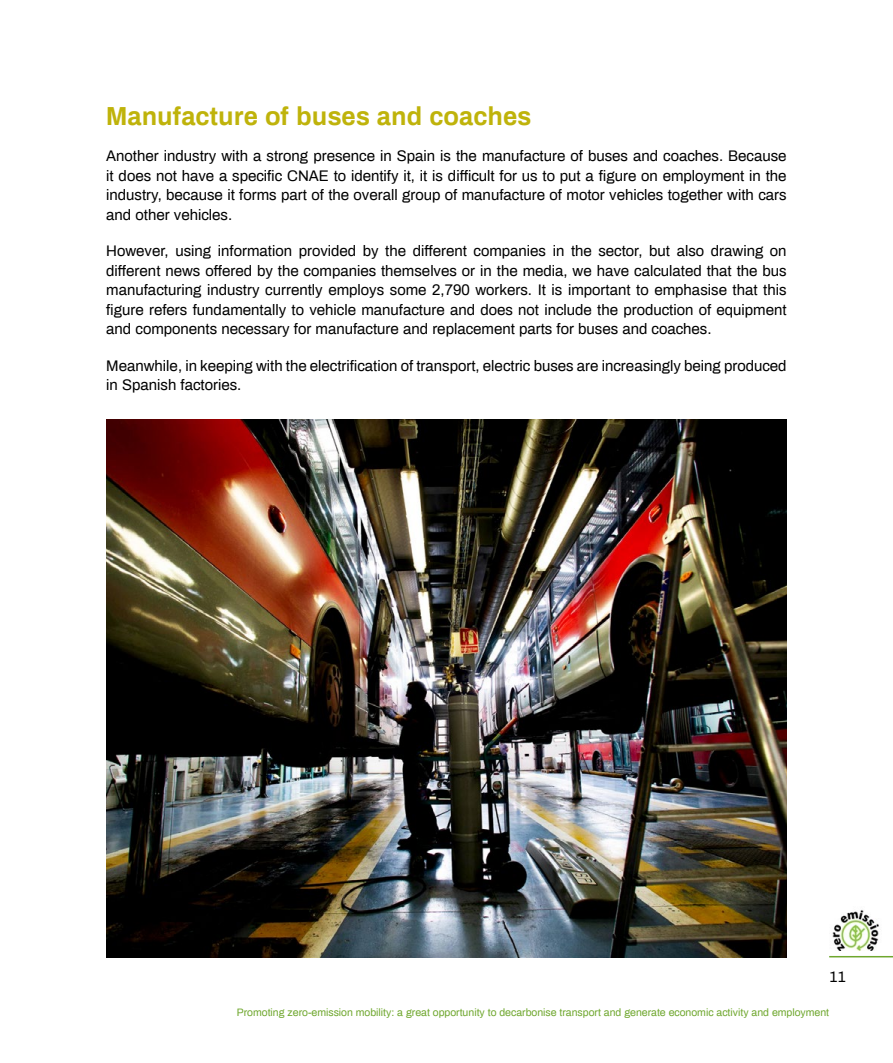
<style>
.page{position:relative;width:893px;height:1063px;background:#fff}
.page>*{position:absolute;margin:0;border:0;box-sizing:border-box;transform-origin:0 0}
.t1{font:700 25.5px "Archivo";color:#bfb30b}
.t2{font:15px/19.5px "Archivo";color:#000;text-align:justify}
.t3{font:10.5px "Archivo";color:#6fa72e}
</style>
<div class="page">
<img style="left:832px;top:910px;width:47px;height:41px">
<hr style="left:829px;top:956px;width:64px;height:1px;background:#6fa72e">
<img style="left:106px;top:420px;width:681px;height:537px">
<h1 class="t1" style="left:106px;top:98px;width:427px">Manufacture of buses and coaches</h1>
<p class="t2" style="left:106px;top:146px;width:682px">Another industry with a strong presence in Spain is the manufacture of buses and coaches. Because it does not have a specific CNAE to identify it, it is difficult for us to put a figure on employment in the industry, because it forms part of the overall group of manufacture of motor vehicles together with cars and other vehicles.</p>
<p class="t2" style="left:106px;top:241px;width:682px">However, using information provided by the different companies in the sector, but also drawing on different news offered by the companies themselves or in the media, we have calculated that the bus manufacturing industry currently employs some 2,790 workers. It is important to emphasise that this figure refers fundamentally to vehicle manufacture and does not include the production of equipment and components necessary for manufacture and replacement parts for buses and coaches.</p>
<p class="t2" style="left:106px;top:355px;width:682px">Meanwhile, in keeping with the electrification of transport, electric buses are increasingly being produced in Spanish factories.</p>
<p class="t2" style="left:829px;top:966px;width:18px">11</p>
<p class="t3" style="left:237px;top:1005px;width:594px">Promoting zero-emission mobility: a great opportunity to decarbonise transport and generate economic activity and employment</p>
</div>
